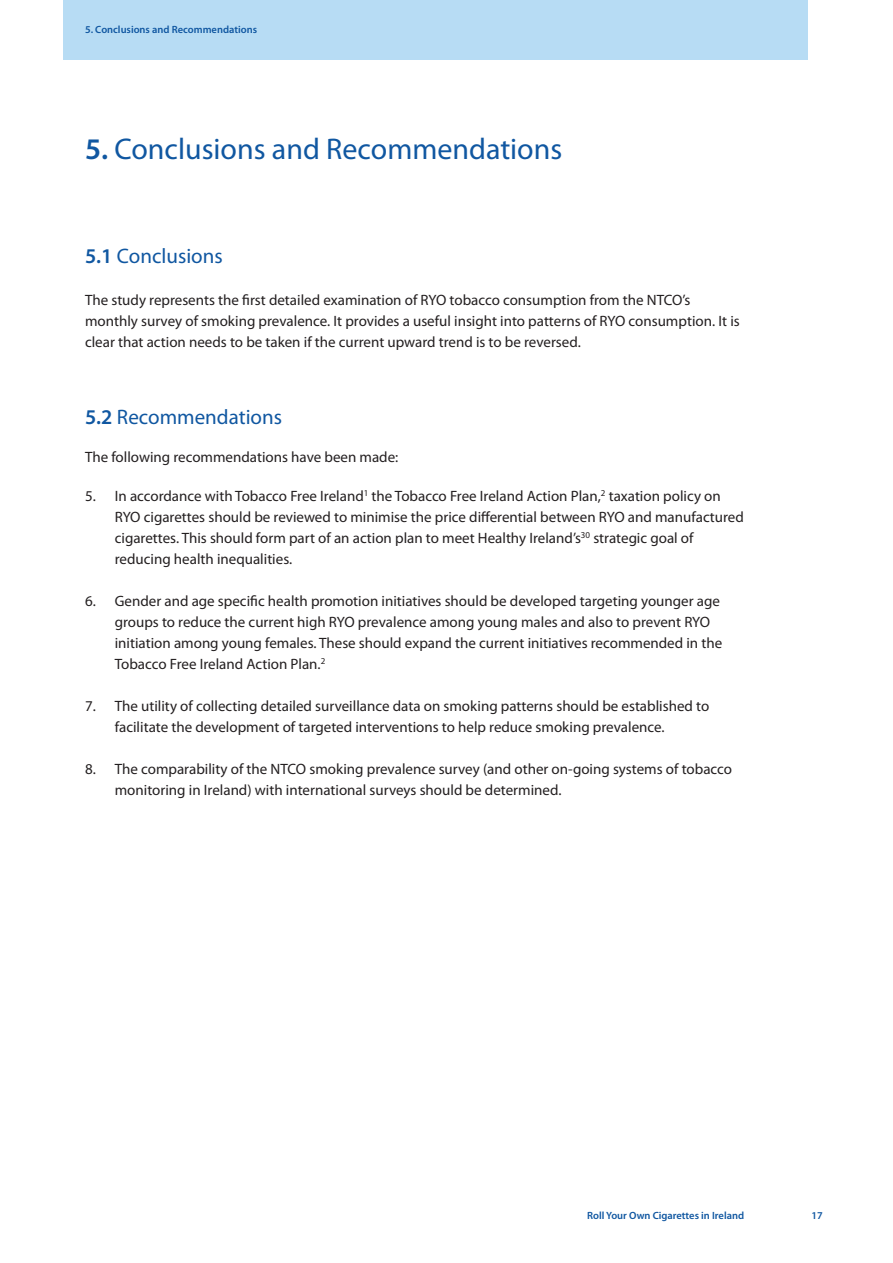
<style>
.page{position:relative;width:893px;height:1263px;background:#fff}
.page>*{position:absolute;margin:0;border:0;box-sizing:border-box;transform-origin:0 0}
.t1{font:30px "Myriad Pro";color:#1057a1}
.t2{font:21px "Myriad Pro";color:#1057a1}
.t3{font:15px/21px "Myriad Pro";color:#231f20}
.t4{font:600 10.5px "Myriad Pro";color:#1057a1}
.s1{font-weight:600}
</style>
<div class="page">
<div style="left:64px;top:0;width:744px;height:60px;background:#b7dcf4"></div>
<p class="t4" style="left:85px;top:25px;width:174px">5. Conclusions and Recommendations</p>
<h1 class="t1" style="left:85px;top:137px;width:479px"><span class="s1">5.</span> Conclusions and Recommendations</h1>
<h2 class="t2" style="left:85px;top:249px;width:139px"><span class="s1">5.1</span> Conclusions</h2>
<p class="t3" style="left:85px;top:291px;width:656px">The study represents the first detailed examination of RYO tobacco consumption from the NTCO’s monthly survey of smoking prevalence. It provides a useful insight into patterns of RYO consumption. It is clear that action needs to be taken if the current upward trend is to be reversed.</p>
<h2 class="t2" style="left:85px;top:409px;width:199px"><span class="s1">5.2</span> Recommendations</h2>
<p class="t3" style="left:85px;top:448px;width:315px">The following recommendations have been made:</p>
<p class="t3" style="left:115px;top:487px;width:631px;text-indent:-30px">5. In accordance with Tobacco Free Ireland<sup>1</sup> the Tobacco Free Ireland Action Plan,<sup>2</sup> taxation policy on RYO cigarettes should be reviewed to minimise the price differential between RYO and manufactured cigarettes. This should form part of an action plan to meet Healthy Ireland’s<sup>30</sup> strategic goal of reducing health inequalities.</p>
<p class="t3" style="left:115px;top:592px;width:609px;text-indent:-30px">6. Gender and age specific health promotion initiatives should be developed targeting younger age groups to reduce the current high RYO prevalence among young males and also to prevent RYO initiation among young females. These should expand the current initiatives recommended in the Tobacco Free Ireland Action Plan.<sup>2</sup></p>
<p class="t3" style="left:115px;top:697px;width:596px;text-indent:-30px">7. The utility of collecting detailed surveillance data on smoking patterns should be established to facilitate the development of targeted interventions to help reduce smoking prevalence.</p>
<p class="t3" style="left:115px;top:760px;width:619px;text-indent:-30px">8. The comparability of the NTCO smoking prevalence survey (and other on-going systems of tobacco monitoring in Ireland) with international surveys should be determined.</p>
<p class="t4" style="left:587px;top:1212px;width:158px">Roll Your Own Cigarettes in Ireland</p>
<p class="t4" style="left:811px;top:1212px;width:13px">17</p>
</div>
